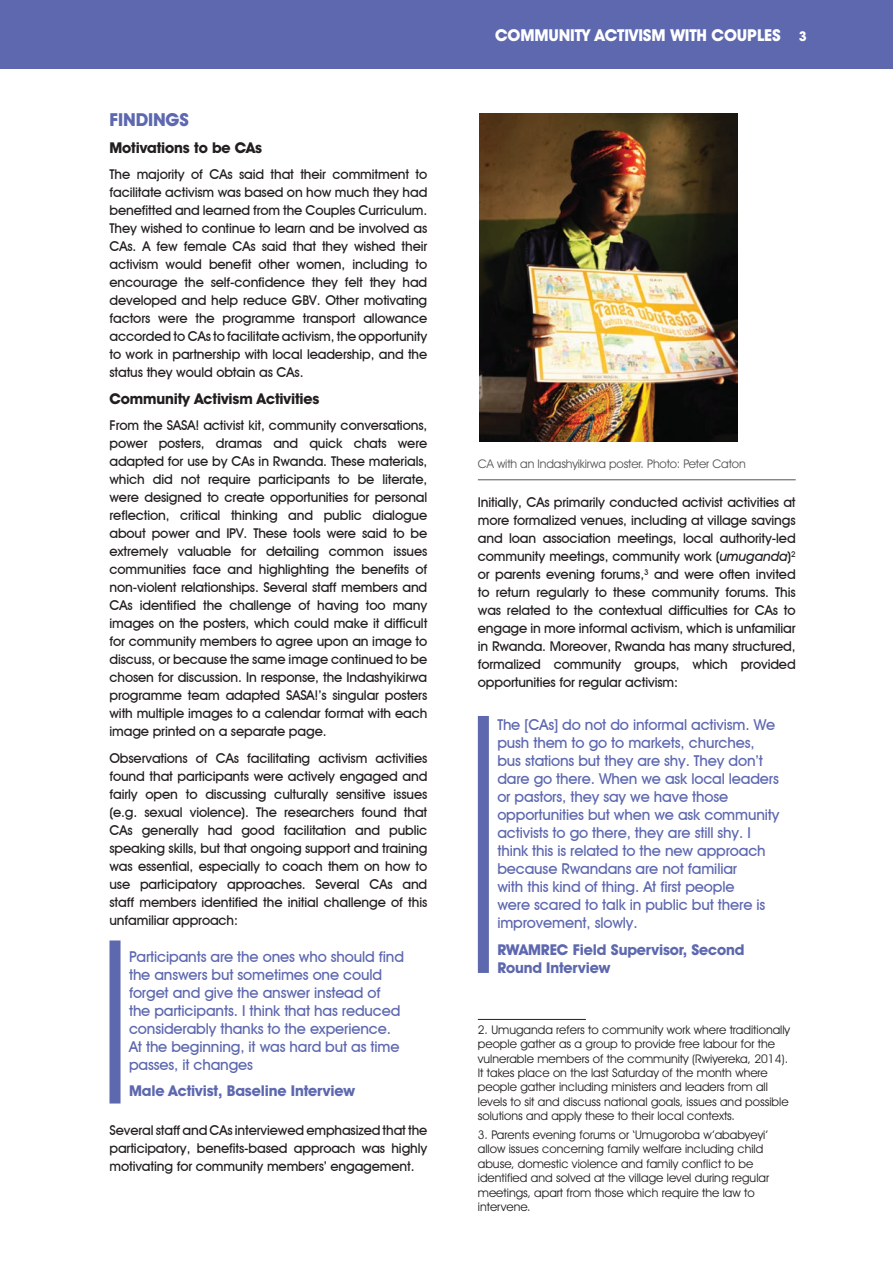
<style>
.page{position:relative;width:893px;height:1263px;background:#fff}
.page>*{position:absolute;margin:0;border:0;box-sizing:border-box;transform-origin:0 0}
.t1{font:700 18px "Avant Garde IT Cby BT";letter-spacing:-.01em;color:#5d68af}
.t2{font:700 16.5px "Avant Garde IT Cby BT";letter-spacing:-.01em;color:#fff}
.t3{font:500 15px/18px "Avant Garde IT Cby BT";letter-spacing:-.01em;color:#5d68af}
.t4{font:700 15px/18px "Avant Garde IT Cby BT";letter-spacing:-.01em;color:#5d68af}
.t5{font:700 15px "Avant Garde IT Cby BT";letter-spacing:-.01em;color:#231f20}
.t6{font:500 13.5px/18px "Avant Garde IT Cby BT";letter-spacing:-.01em;color:#231f20;text-align:justify}
.t7{font:12px/14.4px "Avant Garde IT Cby BT";color:#231f20}
.t8{font:12px "Avant Garde IT Cby BT";letter-spacing:-.01em;color:#545557}
.s1{font-size:13.5px}
.s2{font-style:italic}
</style>
<div class="page">
<div style="left:0;top:0;width:893px;height:69px;background:#5d68af"></div>
<div style="left:109px;top:940px;width:12px;height:163px;background:#5d68af"></div>
<hr style="left:478px;top:479px;width:318px;height:1px;background:#545557">
<img style="left:479px;top:114px;width:259px;height:328px">
<div style="left:478px;top:716px;width:11px;height:257px;background:#5d68af"></div>
<hr style="left:478px;top:1019px;width:108px;height:1px;background:#231f20">
<h1 class="t1" style="left:109px;top:109px;width:81px">FINDINGS</h1>
<p class="t5" style="left:109px;top:138px;width:154px">Motivations to be CAs</p>
<p class="t6" style="left:109px;top:165px;width:319px">The majority of CAs said that their commitment to facilitate activism was based on how much they had benefitted and learned from the Couples Curriculum.<br>They wished to continue to learn and be involved as CAs. A few female CAs said that they wished their activism would benefit other women, including to encourage the self-confidence they felt they had developed and help reduce GBV. Other motivating factors were the programme transport allowance accorded to CAs to facilitate activism, the opportunity to work in partnership with local leadership, and the status they would obtain as CAs.</p>
<p class="t5" style="left:109px;top:389px;width:212px">Community Activism Activities</p>
<p class="t6" style="left:109px;top:416px;width:319px">From the SASA! activist kit, community conversations, power posters, dramas and quick chats were adapted for use by CAs in Rwanda. These materials, which did not require participants to be literate, were designed to create opportunities for personal reflection, critical thinking and public dialogue about power and IPV. These tools were said to be extremely valuable for detailing common issues communities face and highlighting the benefits of non-violent relationships. Several staff members and CAs identified the challenge of having too many images on the posters, which could make it difficult for community members to agree upon an image to discuss, or because the same image continued to be chosen for discussion. In response, the Indashyikirwa programme team adapted SASA!’s singular posters with multiple images to a calendar format with each image printed on a separate page.</p>
<p class="t6" style="left:109px;top:749px;width:319px">Observations of CAs facilitating activism activities found that participants were actively engaged and fairly open to discussing culturally sensitive issues (e.g. sexual violence). The researchers found that CAs generally had good facilitation and public speaking skills, but that ongoing support and training was essential, especially to coach them on how to use participatory approaches. Several CAs and staff members identified the initial challenge of this unfamiliar approach:</p>
<p class="t3" style="left:129px;top:947px;width:277px">Participants are the ones who should find the answers but sometimes one could forget and give the answer instead of the participants. I think that has reduced considerably thanks to the experience.<br>At the beginning, it was hard but as time passes, it changes</p>
<p class="t4" style="left:129px;top:1082px;width:227px">Male Activist, Baseline Interview</p>
<p class="t6" style="left:109px;top:1121px;width:319px">Several staff and CAs interviewed emphasized that the participatory, benefits-based approach was highly motivating for community members’ engagement.</p>
<p class="t2" style="left:495px;top:25px;width:313px">COMMUNITY ACTIVISM WITH COUPLES <span class="s1">3</span></p>
<p class="t8" style="left:478px;top:456px;width:269px">CA with an Indashyikirwa poster. Photo: Peter Caton</p>
<p class="t6" style="left:478px;top:493px;width:319px">Initially, CAs primarily conducted activist activities at more formalized venues, including at village savings and loan association meetings, local authority-led community meetings, community work (<span class="s2">umuganda</span>)<sup>2 </sup>or parents evening forums,<sup>3</sup> and were often invited to return regularly to these community forums. This was related to the contextual difficulties for CAs to engage in more informal activism, which is unfamiliar in Rwanda. Moreover, Rwanda has many structured, formalized community groups, which provided opportunities for regular activism:</p>
<p class="t3" style="left:497px;top:716px;width:284px">The [CAs] do not do informal activism. We push them to go to markets, churches, bus stations but they are shy. They don’t dare go there. When we ask local leaders or pastors, they say we have those opportunities but when we ask community activists to go there, they are still shy. I think this is related to the new approach because Rwandans are not familiar<br>with this kind of thing. At first people<br>were scared to talk in public but there is improvement, slowly.</p>
<p class="t4" style="left:497px;top:940px;width:249px">RWAMREC Field Supervisor, Second<br>Round Interview</p>
<p class="t7" style="left:478px;top:1022px;width:314px">2. Umuganda refers to community work where traditionally people gather as a group to provide free labour for the vulnerable members of the community (Rwiyereka, 2014).<br>It takes place on the last Saturday of the month where people gather including ministers and leaders from all levels to sit and discuss national goals, issues and possible solutions and apply these to their local contexts.</p>
<p class="t7" style="left:478px;top:1127px;width:293px">3. Parents evening forums or ‘Umugoroba w’ababyeyi’ allow issues concerning family welfare including child abuse, domestic violence and family conflict to be identified and solved at the village level during regular meetings, apart from those which require the law to intervene.</p>
</div>
